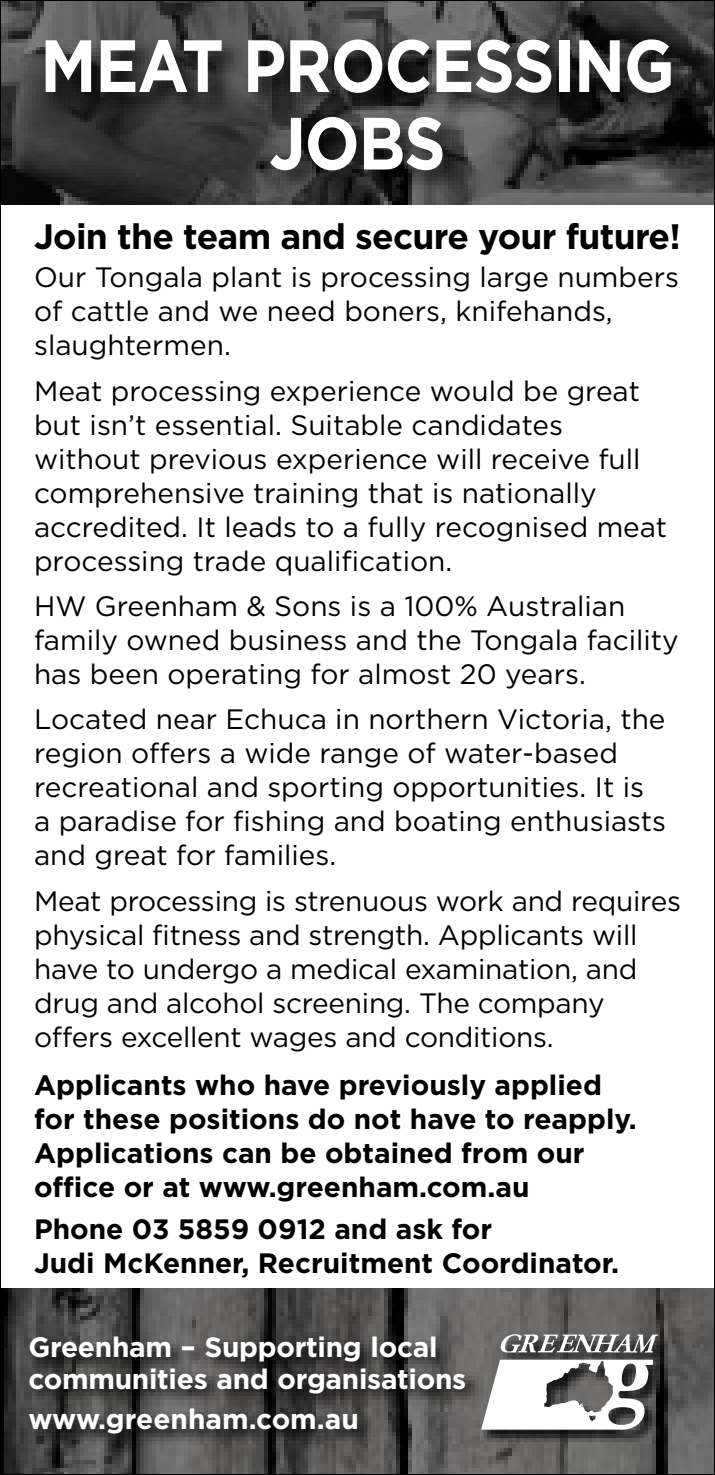
<style>
.page{position:relative;width:715px;height:1475px;background:#fff}
.page>*{position:absolute;margin:0;border:0;box-sizing:border-box;transform-origin:0 0}
.t1{font:700 73.6px/77.6px "Gotham";letter-spacing:-.02em;color:#fff;text-align:center;scale:.88 1}
.t2{font:700 35.2px "Gotham";letter-spacing:-.02em;color:#000}
.t3{font:28px/34px "Gotham";color:#000}
.t4{font:700 28px/34px "Gotham";color:#000}
.t5{font:700 28px/32px "Gotham";letter-spacing:-.01em;color:#fff}
</style>
<div class="page">
<svg style="left:2px;top:2px;width:710px;height:202px;background:#474747"></svg>
<div style="left:42px;top:41px;width:652px;height:152px;background:#000;opacity:.75"></div>
<svg style="left:2px;top:1288px;width:710px;height:184px;background:#555453"></svg>
<div style="left:483px;top:1332px;width:188px;height:108px;background:#000;opacity:.75"></div>
<svg style="left:500px;top:1333px;width:158px;height:19px"></svg>
<svg style="left:481px;top:1359px;width:171px;height:70px"></svg>
<div style="left:30px;top:1403px;width:344px;height:48px;background:#000;opacity:.75"></div>
<div style="left:26px;top:1331px;width:456px;height:80px;background:#000;opacity:.75"></div>
<h1 class="t1" style="left:40px;top:27px;width:722px">MEAT PROCESSING<br>JOBS</h1>
<p class="t2" style="left:34px;top:213px;width:648px">Join the team and secure your future!</p>
<p class="t3" style="left:34px;top:260px;width:646px">Our Tongala plant is processing large numbers of cattle and we need boners, knifehands, slaughtermen.</p>
<p class="t3" style="left:34px;top:373px;width:634px">Meat processing experience would be great but isn’t essential. Suitable candidates without previous experience will receive full comprehensive training that is nationally accredited. It leads to a fully recognised meat processing trade qualification.</p>
<p class="t3" style="left:34px;top:588px;width:646px">HW Greenham &amp; Sons is a 100% Australian family owned business and the Tongala facility has been operating for almost 20 years.</p>
<p class="t3" style="left:34px;top:701px;width:633px">Located near Echuca in northern Victoria, the region offers a wide range of water-based recreational and sporting opportunities. It is a paradise for fishing and boating enthusiasts and great for families.</p>
<p class="t3" style="left:34px;top:883px;width:648px">Meat processing is strenuous work and requires physical fitness and strength. Applicants will have to undergo a medical examination, and drug and alcohol screening. The company offers excellent wages and conditions.</p>
<p class="t4" style="left:34px;top:1067px;width:604px">Applicants who have previously applied for these positions do not have to reapply.<br>Applications can be obtained from our office or at www.greenham.com.au</p>
<p class="t4" style="left:34px;top:1211px;width:586px">Phone 03 5859 0912 and ask for<br>Judi McKenner, Recruitment Coordinator.</p>
<p class="t5" style="left:28px;top:1330px;width:439px">Greenham – Supporting local communities and organisations</p>
<p class="t5" style="left:28px;top:1402px;width:332px">www.greenham.com.au</p>
</div>
